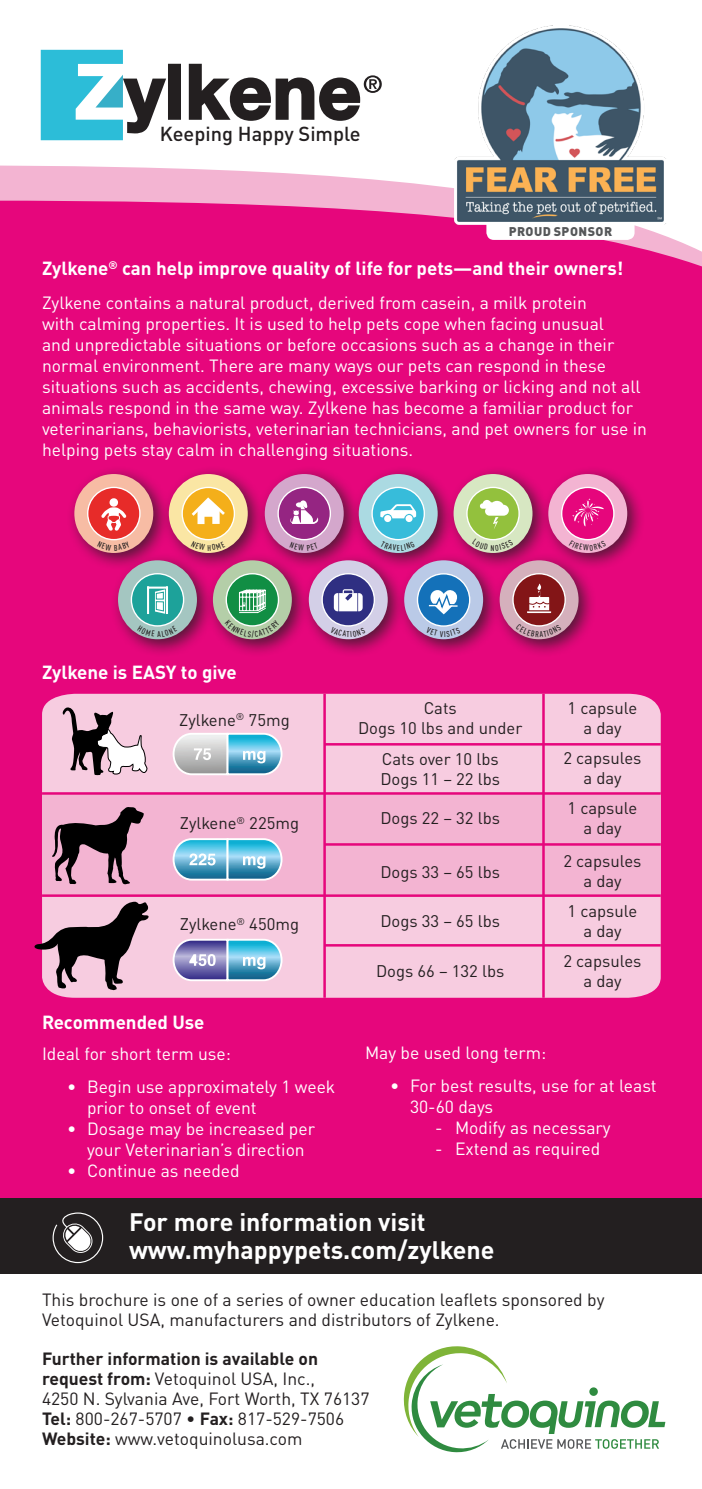
<style>
.page{position:relative;width:702px;height:1489px;background:#fff}
.page>*{position:absolute;margin:0;border:0;box-sizing:border-box;transform-origin:0 0}
.t1{font:700 25px "DIN Pro";color:#fff}
.t2{font:500 20px "DINOT";color:#231f20}
.t3{font:700 18.75px "DIN Pro";color:#fff}
.t4{font:17.5px/21px "DIN Pro";color:#fff}
.t5{font:17.5px/20px "DIN Pro";color:#231f20}
.t6{font:16.75px "DIN Pro";color:#231f20}
.t7{font:900 12.5px "DINOT";letter-spacing:.035em;color:#555759}
.s1{font-weight:700}
</style>
<div class="page">
<div style="left:0;top:182px;width:702px;height:1065px;background:#e6067c"></div>
<svg style="left:0;top:49px;width:702px;height:218px"></svg>
<svg style="left:189px;top:64px;width:193px;height:57px"></svg>
<svg style="left:41px;top:50px;width:140px;height:90px"></svg>
<div style="left:0;top:1198px;width:702px;height:76px;background:#231f20"></div>
<svg style="left:53px;top:1212px;width:50px;height:51px"></svg>
<div style="left:42px;top:694px;width:619px;height:304px;background:#f7cce0"></div>
<div style="left:42px;top:795px;width:619px;height:99px;background:#f3b4d2"></div>
<svg style="left:172px;top:837px;width:111px;height:44px;background:#81bbd6"></svg>
<svg style="left:172px;top:938px;width:111px;height:44px;background:#8da8cd"></svg>
<svg style="left:172px;top:732px;width:111px;height:44px;background:#a8c5d3"></svg>
<svg style="left:34px;top:901px;width:118px;height:91px;background:#9f768a"></svg>
<svg style="left:51px;top:807px;width:93px;height:79px;background:#936d7f"></svg>
<hr style="left:323px;top:694px;width:3px;height:304px;background:#e6067c">
<hr style="left:542px;top:694px;width:3px;height:304px;background:#e6067c">
<hr style="left:42px;top:792px;width:619px;height:3px;background:#e6067c">
<hr style="left:42px;top:894px;width:619px;height:3px;background:#e6067c">
<hr style="left:325px;top:743px;width:336px;height:2px;background:#e6067c">
<hr style="left:325px;top:843px;width:336px;height:2px;background:#e6067c">
<hr style="left:325px;top:944px;width:336px;height:2px;background:#e6067c">
<div style="left:67px;top:466px;width:578px;height:192px;background:#231f20;opacity:.75"></div>
<div style="left:74px;top:474px;width:79px;height:79px;background:#f7bca4;border-radius:50%"></div>
<div style="left:118px;top:560px;width:79px;height:79px;background:#a4c6c1;border-radius:50%"></div>
<div style="left:213px;top:560px;width:79px;height:79px;background:#b4cea8;border-radius:50%"></div>
<div style="left:309px;top:560px;width:79px;height:79px;background:#d3cfe7;border-radius:50%"></div>
<div style="left:404px;top:560px;width:79px;height:79px;background:#bacae7;border-radius:50%"></div>
<div style="left:500px;top:560px;width:79px;height:79px;background:#d5b0bc;border-radius:50%"></div>
<div style="left:169px;top:474px;width:79px;height:79px;background:#fae6a4;border-radius:50%"></div>
<div style="left:265px;top:474px;width:79px;height:79px;background:#d4a7cc;border-radius:50%"></div>
<div style="left:359px;top:474px;width:79px;height:79px;background:#abdae2;border-radius:50%"></div>
<div style="left:454px;top:474px;width:79px;height:79px;background:#d7e7c2;border-radius:50%"></div>
<div style="left:548px;top:474px;width:79px;height:79px;background:#f3b4d2;border-radius:50%"></div>
<svg style="left:87px;top:487px;width:54px;height:53px"></svg>
<svg style="left:100px;top:498px;width:27px;height:34px"></svg>
<svg style="left:182px;top:487px;width:53px;height:53px"></svg>
<svg style="left:189px;top:495px;width:39px;height:29px"></svg>
<div style="left:277px;top:487px;width:54px;height:53px;background:#952582;border:1px solid #fff;border-radius:50%"></div>
<svg style="left:290px;top:500px;width:29px;height:24px"></svg>
<div style="left:371px;top:487px;width:54px;height:53px;background:#37bcda;border:1px solid #fff;border-radius:50%"></div>
<div style="left:406px;top:515px;width:7px;height:7px;background:#fff;border-radius:50%"></div>
<div style="left:384px;top:515px;width:7px;height:7px;background:#fff;border-radius:50%"></div>
<svg style="left:380px;top:504px;width:36px;height:14px"></svg>
<div style="left:466px;top:487px;width:54px;height:53px;background:#93c13d;border:1px solid #fff;border-radius:50%"></div>
<svg style="left:480px;top:500px;width:29px;height:29px"></svg>
<svg style="left:561px;top:487px;width:54px;height:53px"></svg>
<svg style="left:572px;top:498px;width:32px;height:29px"></svg>
<div style="left:417px;top:573px;width:53px;height:54px;background:#1471b9;border:1px solid #fff;border-radius:50%"></div>
<svg style="left:428px;top:590px;width:30px;height:24px"></svg>
<svg style="left:512px;top:573px;width:54px;height:53px"></svg>
<svg style="left:527px;top:583px;width:24px;height:30px"></svg>
<svg style="left:321px;top:573px;width:54px;height:53px;background:#4c4c93"></svg>
<svg style="left:334px;top:589px;width:29px;height:22px"></svg>
<div style="left:131px;top:573px;width:53px;height:53px;background:#1da29a;border:1px solid #fff;border-radius:50%"></div>
<hr style="left:147px;top:586px;width:2px;height:28px;background:#fff">
<hr style="left:166px;top:586px;width:2px;height:28px;background:#fff">
<hr style="left:147px;top:586px;width:21px;height:2px;background:#fff">
<svg style="left:155px;top:589px;width:10px;height:25px"></svg>
<div style="left:226px;top:573px;width:53px;height:53px;background:#118e44;border:1px solid #fff;border-radius:50%"></div>
<svg style="left:239px;top:589px;width:27px;height:24px"></svg>
<svg style="left:62px;top:707px;width:86px;height:68px;background:#b79faa"></svg>
<div style="left:486px;top:217px;width:149px;height:23px;background:#fff;border-radius:8px"></div>
<img style="left:455px;top:25px;width:211px;height:199px">
<svg style="left:403px;top:1346px;width:262px;height:107px"></svg>
<svg style="left:137px;top:625px;width:40px;height:12px"></svg>
<svg style="left:225px;top:620px;width:55px;height:17px"></svg>
<svg style="left:330px;top:635px;width:35px;height:2px"></svg>
<svg style="left:516px;top:623px;width:46px;height:14px"></svg>
<svg style="left:380px;top:540px;width:35px;height:10px"></svg>
<svg style="left:472px;top:539px;width:41px;height:11px"></svg>
<svg style="left:569px;top:540px;width:37px;height:11px"></svg>
<p class="t2" style="left:160px;top:120px;width:203px">Keeping Happy Simple</p>
<p class="t7" style="left:509px;top:223px;width:105px">PROUD SPONSOR</p>
<p class="t3" style="left:42px;top:253px;width:583px">Zylkene<sup>®</sup> can help improve quality of life for pets—and their owners!</p>
<p class="t4" style="left:42px;top:290px;width:607px">Zylkene contains a natural product, derived from casein, a milk protein<br>with calming properties. It is used to help pets cope when facing unusual<br>and unpredictable situations or before occasions such as a change in their normal environment. There are many ways our pets can respond in these situations such as accidents, chewing, excessive barking or licking and not all animals respond in the same way. Zylkene has become a familiar product for veterinarians, behaviorists, veterinarian technicians, and pet owners for use in helping pets stay calm in challenging situations.</p>
<p class="t3" style="left:42px;top:656px;width:196px">Zylkene is EASY to give</p>
<p class="t6" style="left:179px;top:706px;width:112px">Zylkene<sup>®</sup> 75mg</p>
<p class="t6" style="left:180px;top:810px;width:121px">Zylkene<sup>®</sup> 225mg</p>
<p class="t6" style="left:180px;top:911px;width:121px">Zylkene<sup>®</sup> 450mg</p>
<p class="t3" style="left:42px;top:1006px;width:164px">Recommended Use</p>
<p class="t4" style="left:42px;top:1041px;width:191px">Ideal for short term use:</p>
<p class="t4" style="left:87px;top:1074px;width:250px;text-indent:-20px">• Begin use approximately 1 week prior to onset of event</p>
<p class="t4" style="left:67px;top:1116px;width:250px;text-align:center">• Dosage may be increased per your Veterinarian’s direction</p>
<p class="t4" style="left:67px;top:1158px;width:174px">• Continue as needed</p>
<p class="t6" style="left:424px;top:694px;width:35px">Cats</p>
<p class="t6" style="left:358px;top:714px;width:166px">Dogs 10 lbs and under</p>
<p class="t6" style="left:382px;top:745px;width:118px">Cats over 10 lbs</p>
<p class="t6" style="left:380px;top:765px;width:121px">Dogs 11 – 22 lbs</p>
<p class="t6" style="left:380px;top:805px;width:121px">Dogs 22 – 32 lbs</p>
<p class="t6" style="left:380px;top:858px;width:121px">Dogs 33 – 65 lbs</p>
<p class="t6" style="left:380px;top:907px;width:121px">Dogs 33 – 65 lbs</p>
<p class="t6" style="left:376px;top:957px;width:130px">Dogs 66 – 132 lbs</p>
<p class="t6" style="left:568px;top:694px;width:71px">1 capsule</p>
<p class="t6" style="left:583px;top:714px;width:40px">a day</p>
<p class="t6" style="left:563px;top:745px;width:80px">2 capsules</p>
<p class="t6" style="left:583px;top:765px;width:40px">a day</p>
<p class="t6" style="left:568px;top:795px;width:71px">1 capsule</p>
<p class="t6" style="left:583px;top:815px;width:40px">a day</p>
<p class="t6" style="left:563px;top:847px;width:80px">2 capsules</p>
<p class="t6" style="left:583px;top:867px;width:40px">a day</p>
<p class="t6" style="left:568px;top:897px;width:71px">1 capsule</p>
<p class="t6" style="left:583px;top:917px;width:40px">a day</p>
<p class="t6" style="left:563px;top:947px;width:80px">2 capsules</p>
<p class="t6" style="left:583px;top:967px;width:40px">a day</p>
<p class="t4" style="left:365px;top:1040px;width:183px">May be used long term:</p>
<p class="t4" style="left:410px;top:1073px;width:248px;text-indent:-20px">• For best results, use for at least<br>30-60 days</p>
<p class="t4" style="left:435px;top:1115px;width:177px">- Modify as necessary</p>
<p class="t4" style="left:435px;top:1136px;width:167px">- Extend as required</p>
<p class="t1" style="left:129px;top:1201px;width:298px">For more information visit</p>
<p class="t1" style="left:129px;top:1228px;width:367px">www.myhappypets.com/zylkene</p>
<p class="t5" style="left:42px;top:1288px;width:564px">This brochure is one of a series of owner education leaflets sponsored by<br>Vetoquinol USA, manufacturers and distributors of Zylkene.</p>
<p class="t5" style="left:42px;top:1347px;width:329px"><span class="s1">Further information is available on request from:</span> Vetoquinol USA, Inc.,<br>4250 N. Sylvania Ave, Fort Worth, TX 76137<br><span class="s1">Tel:</span> 800-267-5707 • <span class="s1">Fax:</span> 817-529-7506<br><span class="s1">Website:</span> www.vetoquinolusa.com</p>
</div>
